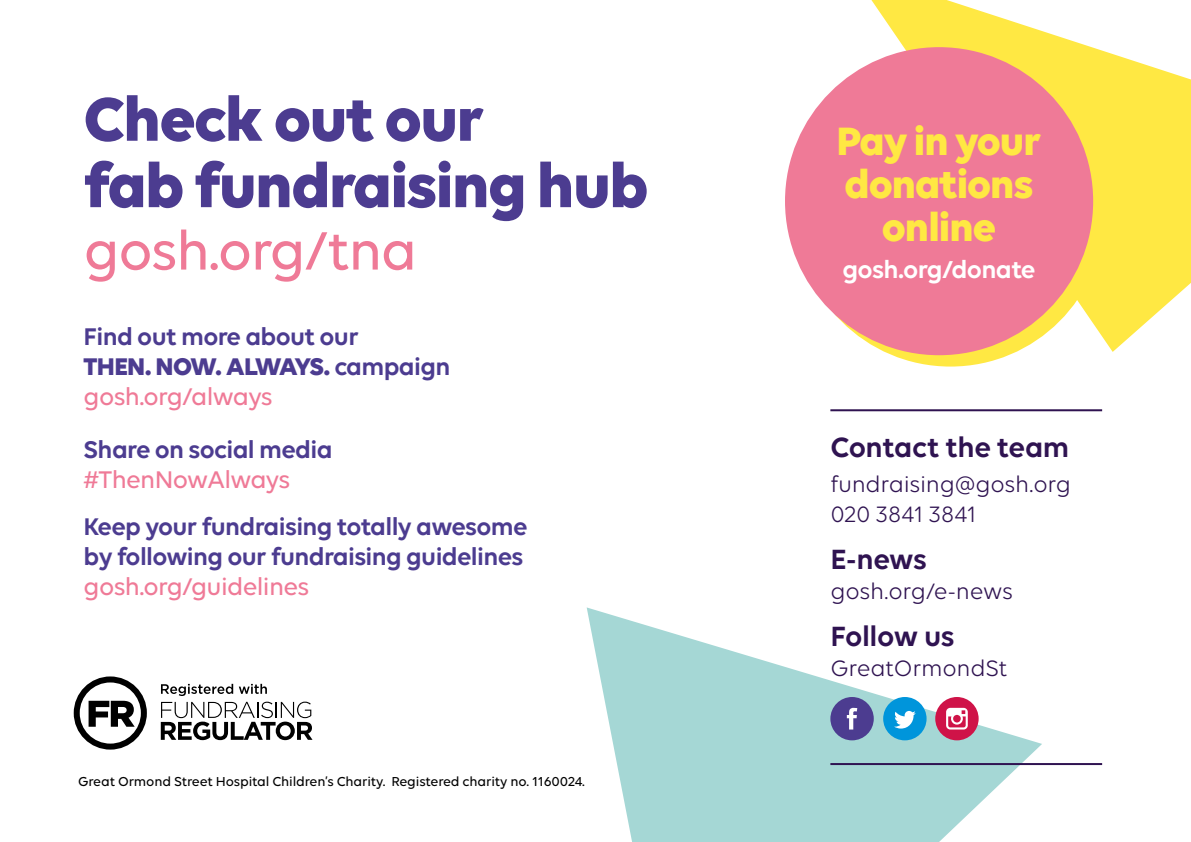
<style>
.page{position:relative;width:1191px;height:842px;background:#fff}
.page>*{position:absolute;margin:0;border:0;box-sizing:border-box;transform-origin:0 0}
.t1{font:700 66.2px/66.4px "GOSH Brave";letter-spacing:-.025em;color:#4c3c90}
.t2{font:500 58.2px "GOSH Brave";letter-spacing:-.025em;color:#ef7a97}
.t3{font:700 42.6px/42.8px "GOSH Brave";letter-spacing:-.025em;color:#ffe843;text-align:center}
.t4{font:600 30px "GOSH Brave";letter-spacing:-.015em;color:#2f1351}
.t5{font:600 26.4px "GOSH Brave";letter-spacing:-.025em;color:#fff}
.t6{font:600 26px/30px "GOSH Brave";letter-spacing:-.025em;color:#4c3c90}
.t7{font:500 26px "GOSH Brave";letter-spacing:-.025em;color:#ef7a97}
.t8{font:24px/30px "GOSH Brave";letter-spacing:-.015em;color:#2f1351}
.t9{font:500 14px "GOSH Brave";letter-spacing:-.01em;color:#000}
.s1{font-weight:700}
.s2{font-weight:500;color:#ef7a97}
</style>
<div class="page">
<svg style="left:871px;top:0;width:320px;height:352px;fill:#ffe843"></svg>
<div style="left:785px;top:47px;width:308px;height:308px;background:#ef7a97;border-radius:50%"></div>
<svg style="left:586px;top:607px;width:456px;height:235px;fill:#a5d7d5"></svg>
<hr style="left:830px;top:409px;width:272px;height:2px;background:#2f1351">
<hr style="left:830px;top:763px;width:272px;height:2px;background:#2f1351">
<div style="left:830px;top:697px;width:43px;height:43px;background:#4c3c90;border-radius:50%"></div>
<svg style="left:847px;top:708px;width:10px;height:21px"></svg>
<div style="left:883px;top:697px;width:43px;height:43px;background:#0095db;border-radius:50%"></div>
<svg style="left:894px;top:711px;width:21px;height:17px"></svg>
<div style="left:935px;top:697px;width:43px;height:43px;background:#cf1348;border-radius:50%"></div>
<svg style="left:946px;top:708px;width:21px;height:21px"></svg>
<svg style="left:74px;top:676px;width:73px;height:74px"></svg>
<svg style="left:161px;top:702px;width:151px;height:38px"></svg>
<svg style="left:161px;top:684px;width:72px;height:12px"></svg>
<svg style="left:239px;top:684px;width:28px;height:10px"></svg>
<h1 class="t1" style="left:84px;top:84px;width:566px">Check out our<br>fab fundraising hub</h1>
<h2 class="t2" style="left:84px;top:217px;width:335px">gosh.org/tna</h2>
<p class="t6" style="left:84px;top:321px;width:368px">Find out more about our<br><span class="s1">THEN. NOW. ALWAYS.</span> campaign <span class="s2">gosh.org/always</span></p>
<p class="t6" style="left:84px;top:433px;width:250px">Share on social media</p>
<p class="t7" style="left:84px;top:464px;width:208px">#ThenNowAlways</p>
<p class="t6" style="left:84px;top:510px;width:445px">Keep your fundraising totally awesome by following our fundraising guidelines</p>
<p class="t7" style="left:84px;top:571px;width:227px">gosh.org/guidelines</p>
<p class="t9" style="left:78px;top:773px;width:508px">Great Ormond Street Hospital Children’s Charity. Registered charity no. 1160024.</p>
<h3 class="t3" style="left:836px;top:119px;width:206px">Pay in your donations online</h3>
<p class="t5" style="left:842px;top:254px;width:195px">gosh.org/donate</p>
<p class="t4" style="left:830px;top:429px;width:240px">Contact the team</p>
<p class="t8" style="left:830px;top:469px;width:242px">fundraising@gosh.org<br>020 3841 3841</p>
<p class="t4" style="left:830px;top:542px;width:98px">E-news</p>
<p class="t8" style="left:830px;top:576px;width:184px">gosh.org/e-news</p>
<p class="t4" style="left:830px;top:619px;width:126px">Follow us</p>
<p class="t8" style="left:830px;top:653px;width:179px">GreatOrmondSt</p>
</div>
